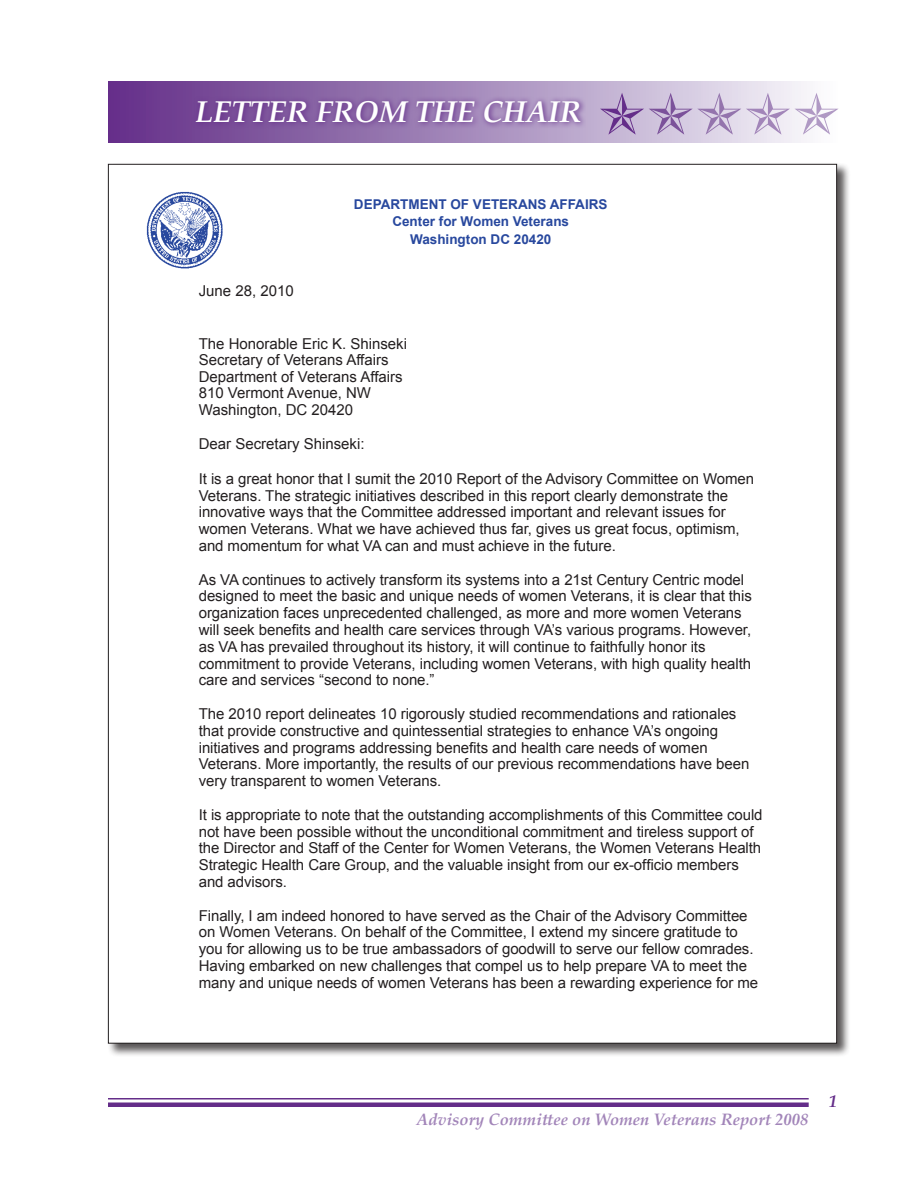
<style>
.page{position:relative;width:918px;height:1188px;background:#fff}
.page>*{position:absolute;margin:0;border:0;box-sizing:border-box;transform-origin:0 0}
.SECTION_HEADER_Lette{font:italic 700 30px "Palatino Linotype";color:#fff}
.t1{font:italic 700 17.4px "Palatino Linotype";color:#642d89;scale:.95 1}
.t2{font:italic 700 16.5px "Palatino Linotype";color:#a285b9}
.t3{font:15px/16.8px "Arial";letter-spacing:-.005em;color:#231f20}
.t4{font:700 13.5px "Arial";color:#28489e}
</style>
<div class="page">
<div style="left:107px;top:163px;width:743px;height:894px;background:#231f20;opacity:.75"></div>
<div style="left:108px;top:164px;width:729px;height:879px;background:#fff"></div>
<div style="left:108px;top:1102px;width:701px;height:5px;background:#642d89"></div>
<hr style="left:108px;top:1098px;width:701px;height:2px;background:#642d89">
<div style="left:108px;top:81px;width:733px;height:61px;background:linear-gradient(to right,#5e2a84,#f7f8fb)"></div>
<svg style="left:191px;top:96px;width:395px;height:33px;background:#8a65a6"></svg>
<img style="left:146px;top:191px;width:77px;height:78px">
<svg style="left:600px;top:92px;width:239px;height:43px"></svg>
<p class="SECTION_HEADER_Lette" style="left:195px;top:90px;width:388px">LETTER FROM THE CHAIR</p>
<p class="t4" style="left:354px;top:196px;width:255px">DEPARTMENT OF VETERANS AFFAIRS</p>
<p class="t4" style="left:392px;top:212px;width:178px">Center for Women Veterans</p>
<p class="t4" style="left:410px;top:230px;width:143px">Washington DC 20420</p>
<p class="t3" style="left:199px;top:283px;width:97px">June 28, 2010</p>
<p class="t3" style="left:199px;top:335px;width:210px">The Honorable Eric K. Shinseki</p>
<p class="t3" style="left:199px;top:352px;width:191px">Secretary of Veterans Affairs</p>
<p class="t3" style="left:199px;top:368px;width:205px">Department of Veterans Affairs</p>
<p class="t3" style="left:199px;top:385px;width:174px">810 Vermont Avenue, NW</p>
<p class="t3" style="left:199px;top:401px;width:156px">Washington, DC 20420</p>
<p class="t3" style="left:199px;top:436px;width:167px">Dear Secretary Shinseki:</p>
<p class="t3" style="left:199px;top:470px;width:557px">It is a great honor that I sumit the 2010 Report of the Advisory Committee on Women Veterans. The strategic initiatives described in this report clearly demonstrate the innovative ways that the Committee addressed important and relevant issues for women Veterans. What we have achieved thus far, gives us great focus, optimism, and momentum for what VA can and must achieve in the future.</p>
<p class="t3" style="left:199px;top:571px;width:555px">As VA continues to actively transform its systems into a 21st Century Centric model designed to meet the basic and unique needs of women Veterans, it is clear that this organization faces unprecedented challenged, as more and more women Veterans will seek benefits and health care services through VA’s various programs. However, as VA has prevailed throughout its history, it will continue to faithfully honor its commitment to provide Veterans, including women Veterans, with high quality health care and services “second to none.”</p>
<p class="t3" style="left:199px;top:706px;width:552px">The 2010 report delineates 10 rigorously studied recommendations and rationales that provide constructive and quintessential strategies to enhance VA’s ongoing initiatives and programs addressing benefits and health care needs of women Veterans. More importantly, the results of our previous recommendations have been very transparent to women Veterans.</p>
<p class="t3" style="left:199px;top:806px;width:565px">It is appropriate to note that the outstanding accomplishments of this Committee could not have been possible without the unconditional commitment and tireless support of the Director and Staff of the Center for Women Veterans, the Women Veterans Health Strategic Health Care Group, and the valuable insight from our ex-officio members and advisors.</p>
<p class="t3" style="left:199px;top:907px;width:561px">Finally, I am indeed honored to have served as the Chair of the Advisory Committee on Women Veterans. On behalf of the Committee, I extend my sincere gratitude to you for allowing us to be true ambassadors of goodwill to serve our fellow comrades.<br>Having embarked on new challenges that compel us to help prepare VA to meet the many and unique needs of women Veterans has been a rewarding experience for me</p>
<p class="t2" style="left:416px;top:1108px;width:393px">Advisory Committee on Women Veterans Report 2008</p>
<p class="t1" style="left:829px;top:1089px;width:10px">1</p>
</div>
